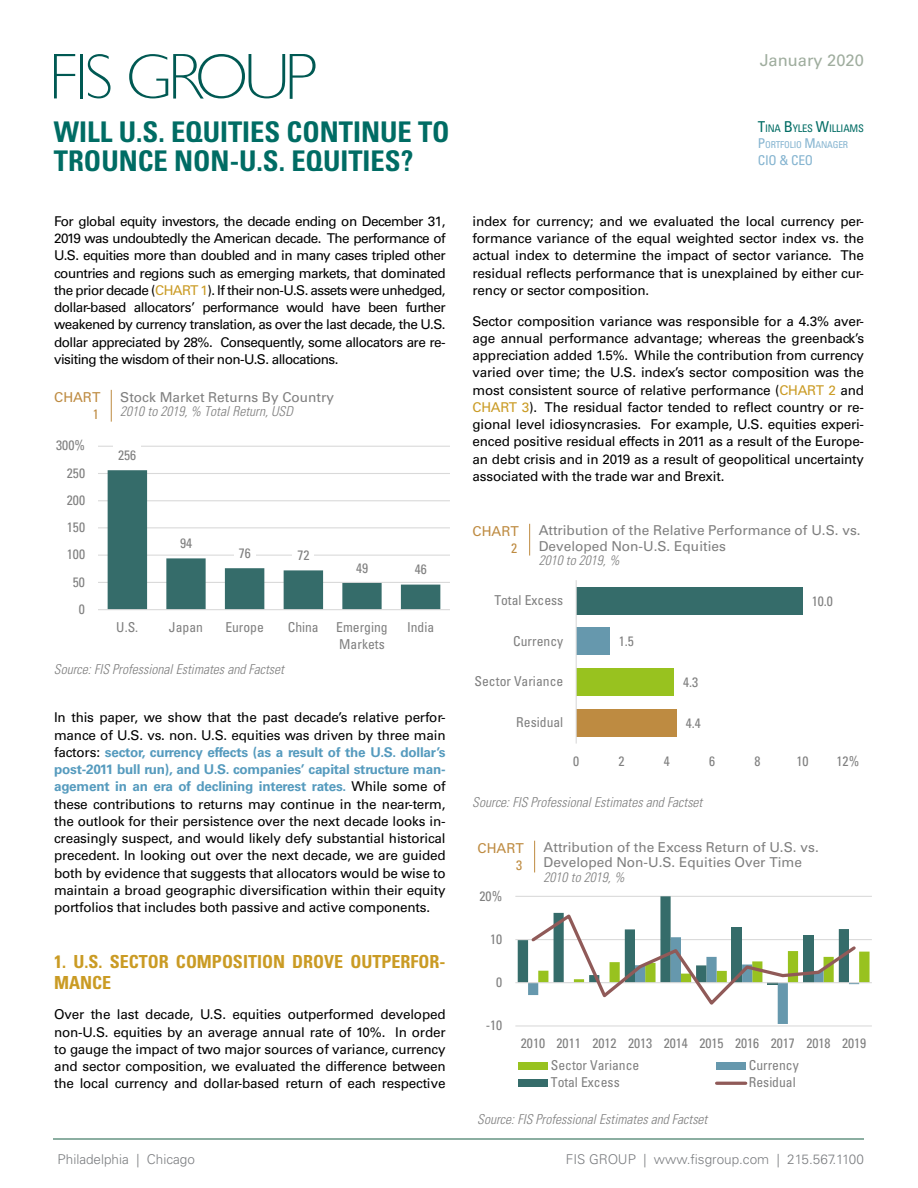
<style>
.page{position:relative;width:918px;height:1188px;background:#fff}
.page>*{position:absolute;margin:0;border:0;box-sizing:border-box;transform-origin:0 0}
.t1{font:700 condensed 28.5px/28.5px "Univers LT Std";color:#006c64}
.t2{font:700 condensed 18px/21px "Univers LT Std";color:#ca9b24}
.t3{font:16.5px "Univers LT Std";color:#9fad9e}
.t4{font:condensed 13.65px/17px "Univers LT Std";letter-spacing:-.005em;color:#7f7f7f}
.t5{font:italic 300 condensed 13.65px "Univers LT Std";letter-spacing:-.005em;color:#7f7f7f}
.t6{font:13.65px/15.1px "Univers LT Std";color:#7f7f7f}
.t7{font:13.65px "Univers LT Std";color:#be8b41}
.t8{font:condensed 13.65px "Univers LT Std";color:#be8b41}
.t9{font:13.5px/17.2px "Univers LT Std";letter-spacing:-.015em;color:#000;text-align:justify}
.t10{font:300 13.5px "Univers LT Std";color:#7c7e81}
.t11{font:condensed 13.5px "Univers LT Std";color:#85b4d0}
.t12{font:condensed 10.5px "Univers LT Std";letter-spacing:-.02em;color:#006c64}
.t13{font:condensed 9.45px "Univers LT Std";letter-spacing:-.02em;color:#85b4d0}
.s1{font-size:15px}
.s2{font-size:13.5px}
.s3{color:#ca9b24}
.s4{font-weight:700;color:#569bbe}
</style>
<div class="page">
<hr style="left:54px;top:1138px;width:810px;height:1px;background:#8baea1">
<svg style="left:54px;top:54px;width:21px;height:44px"></svg>
<hr style="left:81px;top:54px;width:2px;height:44px;background:#005953">
<svg style="left:88px;top:54px;width:23px;height:44px"></svg>
<svg style="left:129px;top:54px;width:187px;height:44px"></svg>
<hr style="left:111px;top:390px;width:1px;height:32px;background:#be8b41">
<hr style="left:98px;top:582px;width:352px;height:1px;background:#d9d9d9">
<hr style="left:98px;top:555px;width:352px;height:1px;background:#d9d9d9">
<hr style="left:98px;top:527px;width:352px;height:1px;background:#d9d9d9">
<hr style="left:98px;top:500px;width:352px;height:1px;background:#d9d9d9">
<hr style="left:98px;top:473px;width:352px;height:1px;background:#d9d9d9">
<hr style="left:98px;top:446px;width:352px;height:1px;background:#d9d9d9">
<svg style="left:108px;top:470px;width:332px;height:139px"></svg>
<hr style="left:98px;top:609px;width:352px;height:1px;background:#d9d9d9">
<div style="left:114px;top:444px;width:27px;height:22px;background:#fff"></div>
<div style="left:175px;top:532px;width:22px;height:22px;background:#fff"></div>
<div style="left:234px;top:542px;width:21px;height:22px;background:#fff"></div>
<div style="left:293px;top:544px;width:21px;height:22px;background:#fff"></div>
<div style="left:351px;top:557px;width:22px;height:21px;background:#fff"></div>
<div style="left:410px;top:559px;width:21px;height:21px;background:#fff"></div>
<hr style="left:529px;top:524px;width:1px;height:32px;background:#be8b41">
<div style="left:576px;top:628px;width:34px;height:27px;background:#6698ad"></div>
<div style="left:576px;top:669px;width:98px;height:27px;background:#98c21f"></div>
<div style="left:576px;top:709px;width:101px;height:28px;background:#be8b41"></div>
<div style="left:576px;top:587px;width:227px;height:27px;background:#356c6a"></div>
<hr style="left:576px;top:580px;width:1px;height:164px;background:#d9d9d9">
<hr style="left:534px;top:841px;width:1px;height:31px;background:#be8b41">
<hr style="left:515px;top:1025px;width:357px;height:2px;background:#d9d9d9">
<hr style="left:515px;top:939px;width:357px;height:1px;background:#d9d9d9">
<hr style="left:515px;top:896px;width:357px;height:1px;background:#d9d9d9">
<hr style="left:515px;top:982px;width:357px;height:1px;background:#d9d9d9">
<svg style="left:518px;top:896px;width:352px;height:128px"></svg>
<div style="left:519px;top:1062px;width:29px;height:8px;background:#98c21f"></div>
<div style="left:717px;top:1062px;width:29px;height:8px;background:#6698ad"></div>
<div style="left:519px;top:1079px;width:29px;height:8px;background:#356c6a"></div>
<hr style="left:717px;top:1082px;width:29px;height:3px;background:#905a58">
<p class="t3" style="left:760px;top:50px;width:106px">January 2020</p>
<h1 class="t1" style="left:54px;top:118px;width:397px">WILL U.S. EQUITIES CONTINUE TO<br>TROUNCE NON-U.S. EQUITIES?</h1>
<p class="t12" style="left:758px;top:122px;width:108px"><span class="s1">T</span>INA <span class="s1">B</span>YLES <span class="s1">W</span>ILLIAMS</p>
<p class="t13" style="left:758px;top:139px;width:92px"><span class="s2">P</span>ORTFOLIO <span class="s2">M</span>ANAGER</p>
<p class="t11" style="left:758px;top:151px;width:48px">CIO &amp; CEO</p>
<p class="t9" style="left:54px;top:212px;width:393px">For global equity investors, the decade ending on December 31, 2019 was undoubtedly the American decade. The performance of U.S. equities more than doubled and in many cases tripled other countries and regions such as emerging markets, that dominated the prior decade (<span class="s3">CHART 1</span>). If their non-U.S. assets were unhedged, dollar-based allocators’ performance would have been further weakened by currency translation, as over the last decade, the U.S. dollar appreciated by 28%. Consequently, some allocators are re&shy;visiting the wisdom of their non-U.S. allocations.</p>
<p class="t7" style="left:54px;top:389px;width:48px">CHART</p>
<p class="t6" style="left:120px;top:389px;width:215px">Stock Market Returns By Country</p>
<p class="t4" style="left:56px;top:437px;width:30px">300%</p>
<p class="t4" style="left:67px;top:464px;width:20px">250</p>
<p class="t4" style="left:67px;top:491px;width:20px">200</p>
<p class="t4" style="left:67px;top:519px;width:20px">150</p>
<p class="t4" style="left:67px;top:546px;width:20px">100</p>
<p class="t4" style="left:73px;top:573px;width:14px">50</p>
<p class="t4" style="left:79px;top:600px;width:8px">0</p>
<p class="t8" style="left:93px;top:405px;width:8px">1</p>
<p class="t5" style="left:120px;top:403px;width:174px">2010 to 2019, % Total Return, USD</p>
<p class="t4" style="left:118px;top:446px;width:20px">256</p>
<p class="t4" style="left:180px;top:535px;width:14px">94</p>
<p class="t4" style="left:239px;top:544px;width:14px">76</p>
<p class="t4" style="left:297px;top:547px;width:14px">72</p>
<p class="t4" style="left:356px;top:559px;width:14px">49</p>
<p class="t4" style="left:415px;top:561px;width:14px">46</p>
<p class="t4" style="left:116px;top:619px;width:23px">U.S.</p>
<p class="t4" style="left:169px;top:619px;width:36px">Japan</p>
<p class="t4" style="left:225px;top:619px;width:40px">Europe</p>
<p class="t4" style="left:288px;top:619px;width:32px">China</p>
<p class="t4" style="left:336px;top:619px;width:53px">Emerging<br>Markets</p>
<p class="t4" style="left:407px;top:619px;width:29px">India</p>
<p class="t5" style="left:54px;top:661px;width:232px">Source: FIS Professional Estimates and Factset</p>
<p class="t9" style="left:54px;top:709px;width:393px">In this paper, we show that the past decade’s relative perfor&shy;mance of U.S. vs. non. U.S. equities was driven by three main factors: <span class="s4">sector, currency effects (as a result of the U.S. dollar’s post-2011 bull run), and U.S. companies’ capital structure man&shy;agement in an era of declining interest rates.</span> While some of these contributions to returns may continue in the near-term, the outlook for their persistence over the next decade looks in&shy;creasingly suspect, and would likely defy substantial historical precedent. In looking out over the next decade, we are guided both by evidence that suggests that allocators would be wise to maintain a broad geographic diversification within their equity portfolios that includes both passive and active components.</p>
<h2 class="t2" style="left:54px;top:951px;width:393px">1. U.S. SECTOR COMPOSITION DROVE OUTPERFOR-<br>MANCE</h2>
<p class="t9" style="left:54px;top:1006px;width:393px">Over the last decade, U.S. equities outperformed developed non-U.S. equities by an average annual rate of 10%. In order to gauge the impact of two major sources of variance, currency and sector composition, we evaluated the difference between the local currency and dollar-based return of each respective</p>
<p class="t9" style="left:473px;top:212px;width:393px">index for currency; and we evaluated the local currency per&shy;formance variance of the equal weighted sector index vs. the actual index to determine the impact of sector variance. The residual reflects performance that is unexplained by either cur&shy;rency or sector composition.</p>
<p class="t9" style="left:473px;top:312px;width:393px">Sector composition variance was responsible for a 4.3% aver&shy;age annual performance advantage; whereas the greenback’s appreciation added 1.5%. While the contribution from currency varied over time; the U.S. index’s sector composition was the most consistent source of relative performance (<span class="s3">CHART 2</span> and <span class="s3">CHART 3</span>). The residual factor tended to reflect country or re&shy;gional level idiosyncrasies. For example, U.S. equities experi&shy;enced positive residual effects in 2011 as a result of the Europe&shy;an debt crisis and in 2019 as a result of geopolitical uncertainty associated with the trade war and Brexit.</p>
<p class="t7" style="left:473px;top:523px;width:48px">CHART</p>
<p class="t8" style="left:511px;top:539px;width:8px">2</p>
<p class="t6" style="left:539px;top:523px;width:324px">Attribution of the Relative Performance of U.S. vs.<br>Developed Non-U.S. Equities</p>
<p class="t5" style="left:539px;top:552px;width:82px">2010 to 2019, %</p>
<p class="t4" style="left:494px;top:591px;width:70px">Total Excess</p>
<p class="t4" style="left:513px;top:632px;width:52px">Currency</p>
<p class="t4" style="left:475px;top:673px;width:90px">Sector Variance</p>
<p class="t4" style="left:516px;top:714px;width:49px">Residual</p>
<p class="t4" style="left:619px;top:633px;width:17px">1.5</p>
<p class="t4" style="left:683px;top:674px;width:17px">4.3</p>
<p class="t4" style="left:686px;top:715px;width:17px">4.4</p>
<p class="t4" style="left:812px;top:592px;width:23px">10.0</p>
<p class="t4" style="left:573px;top:753px;width:8px">0</p>
<p class="t4" style="left:618px;top:753px;width:8px">2</p>
<p class="t4" style="left:664px;top:753px;width:8px">4</p>
<p class="t4" style="left:709px;top:753px;width:8px">6</p>
<p class="t4" style="left:754px;top:753px;width:8px">8</p>
<p class="t4" style="left:797px;top:753px;width:14px">10</p>
<p class="t4" style="left:837px;top:753px;width:24px">12%</p>
<p class="t5" style="left:472px;top:794px;width:232px">Source: FIS Professional Estimates and Factset</p>
<p class="t7" style="left:478px;top:840px;width:48px">CHART</p>
<p class="t4" style="left:480px;top:887px;width:24px">20%</p>
<p class="t4" style="left:490px;top:930px;width:14px">10</p>
<p class="t4" style="left:496px;top:973px;width:8px">0</p>
<p class="t4" style="left:486px;top:1017px;width:18px">-10</p>
<p class="t8" style="left:516px;top:856px;width:8px">3</p>
<p class="t6" style="left:544px;top:840px;width:277px">Attribution of the Excess Return of U.S. vs.<br>Developed Non-U.S. Equities Over Time</p>
<p class="t5" style="left:544px;top:869px;width:82px">2010 to 2019, %</p>
<p class="t4" style="left:551px;top:1032px;width:317px;line-height:21.9px;text-indent:-30px">2010 2011 2012 2013 2014 2015 2016 2017 2018 2019<br>Sector Variance</p>
<p class="t4" style="left:749px;top:1057px;width:52px">Currency</p>
<p class="t4" style="left:551px;top:1074px;width:70px">Total Excess</p>
<p class="t4" style="left:749px;top:1074px;width:49px">Residual</p>
<p class="t5" style="left:477px;top:1111px;width:232px">Source: FIS Professional Estimates and Factset</p>
<p class="t10" style="left:58px;top:1151px;width:139px">Philadelphia | Chicago</p>
<p class="t10" style="left:566px;top:1151px;width:300px">FIS GROUP | www.fisgroup.com | 215.567.1100</p>
</div>
